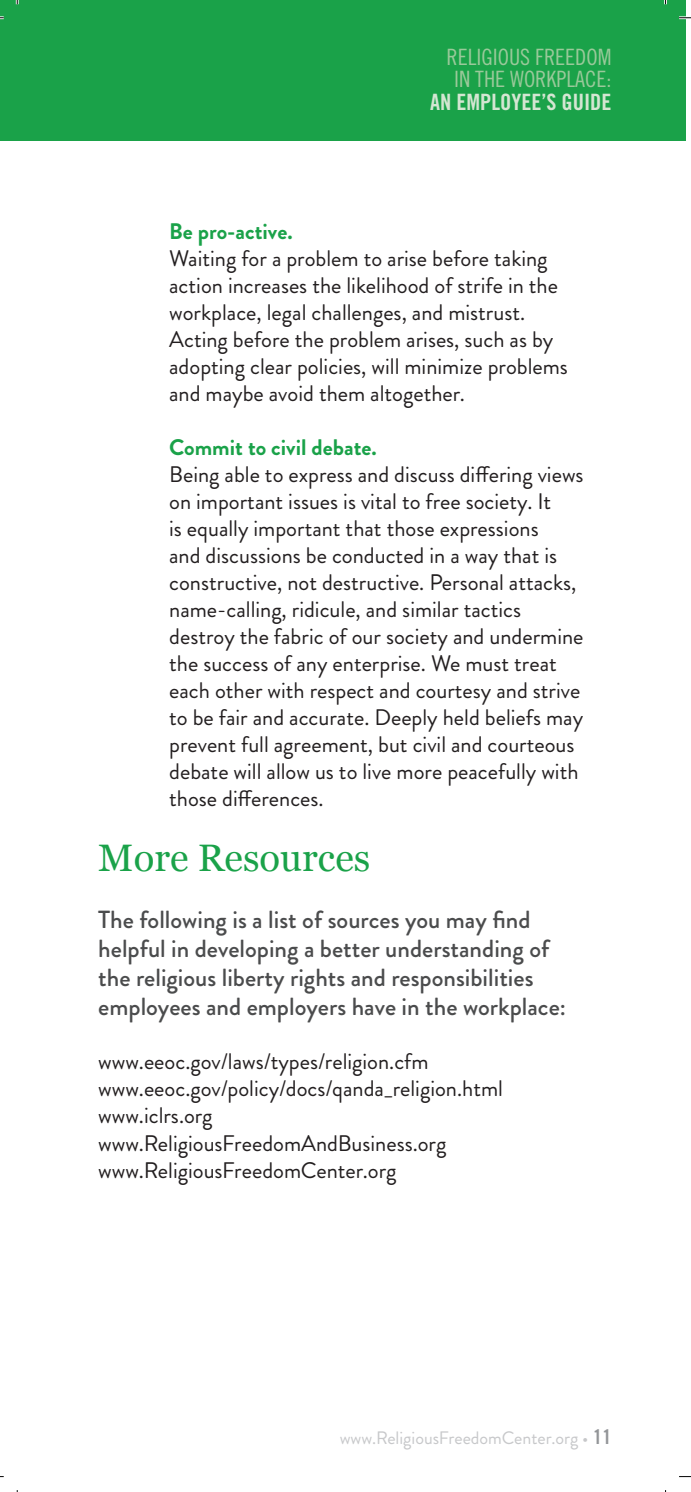
<style>
.page{position:relative;width:691px;height:1492px;background:#fff}
.page>*{position:absolute;margin:0;border:0;box-sizing:border-box;transform-origin:0 0}
.t1{font:38.25px "Georgia";color:#1aa249}
.t2{font:500 24.75px/29.2px "Brandon Grotesque";color:#4b4c4d}
.t3{font:22.5px/27px "Brandon Grotesque";color:#231f20}
.Heading_1{font:700 22.5px "Brandon Grotesque";color:#1aa249}
.t4{font:22.5px/22.5px "Trade Gothic LT Std Cn 18";color:#9ac99a;text-align:center}
.t5{font:22.5px "Trade Gothic LT Std Bd Cn 20";color:#d4e6d2}
.t6{font:18px "Brandon Grotesque";color:#c7c8ca}
.s1{font-family:"Trade Gothic LT Std Bd Cn 20";font-size:20.25px;color:#939598}
</style>
<div class="page">
<div style="left:0;top:0;width:685px;height:141px;background:#1aa249"></div>
<svg style="left:0;top:16px;width:4px;height:3px"></svg>
<svg style="left:679px;top:16px;width:12px;height:3px"></svg>
<svg style="left:679px;top:1476px;width:12px;height:1px"></svg>
<svg style="left:16px;top:0;width:3px;height:4px"></svg>
<svg style="left:664px;top:0;width:3px;height:4px"></svg>
<p class="t4" style="left:446px;top:45px;width:166px">RELIGIOUS FREEDOM<br>IN THE WORKPLACE:</p>
<p class="t5" style="left:430px;top:88px;width:183px">AN EMPLOYEE’S GUIDE</p>
<p class="Heading_1" style="left:169px;top:215px;width:125px">Be pro-active.</p>
<p class="t3" style="left:169px;top:245px;width:400px">Waiting for a problem to arise before taking action increases the likelihood of strife in the workplace, legal challenges, and mistrust.<br>Acting before the problem arises, such as by adopting clear policies, will minimize problems and maybe avoid them altogether.</p>
<p class="Heading_1" style="left:169px;top:431px;width:209px">Commit to civil debate.</p>
<p class="t3" style="left:169px;top:461px;width:416px">Being able to express and discuss differing views on important issues is vital to free society. It<br>is equally important that those expressions<br>and discussions be conducted in a way that is constructive, not destructive. Personal attacks, name-calling, ridicule, and similar tactics destroy the fabric of our society and undermine the success of any enterprise. We must treat each other with respect and courtesy and strive to be fair and accurate. Deeply held beliefs may prevent full agreement, but civil and courteous debate will allow us to live more peacefully with those differences.</p>
<p class="t1" style="left:98px;top:830px;width:273px">More Resources</p>
<p class="t2" style="left:98px;top:904px;width:469px">The following is a list of sources you may find helpful in developing a better understanding of the religious liberty rights and responsibilities employees and employers have in the workplace:</p>
<p class="t3" style="left:98px;top:1048px;width:332px">www.eeoc.gov/laws/types/religion.cfm</p>
<p class="t3" style="left:98px;top:1075px;width:406px">www.eeoc.gov/policy/docs/qanda_religion.html</p>
<p class="t3" style="left:98px;top:1102px;width:116px">www.iclrs.org</p>
<p class="t3" style="left:98px;top:1129px;width:349px">www.ReligiousFreedomAndBusiness.org</p>
<p class="t3" style="left:98px;top:1156px;width:300px">www.ReligiousFreedomCenter.org</p>
<p class="t6" style="left:340px;top:1424px;width:273px">www.ReligiousFreedomCenter.org • <span class="s1">11</span></p>
</div>
